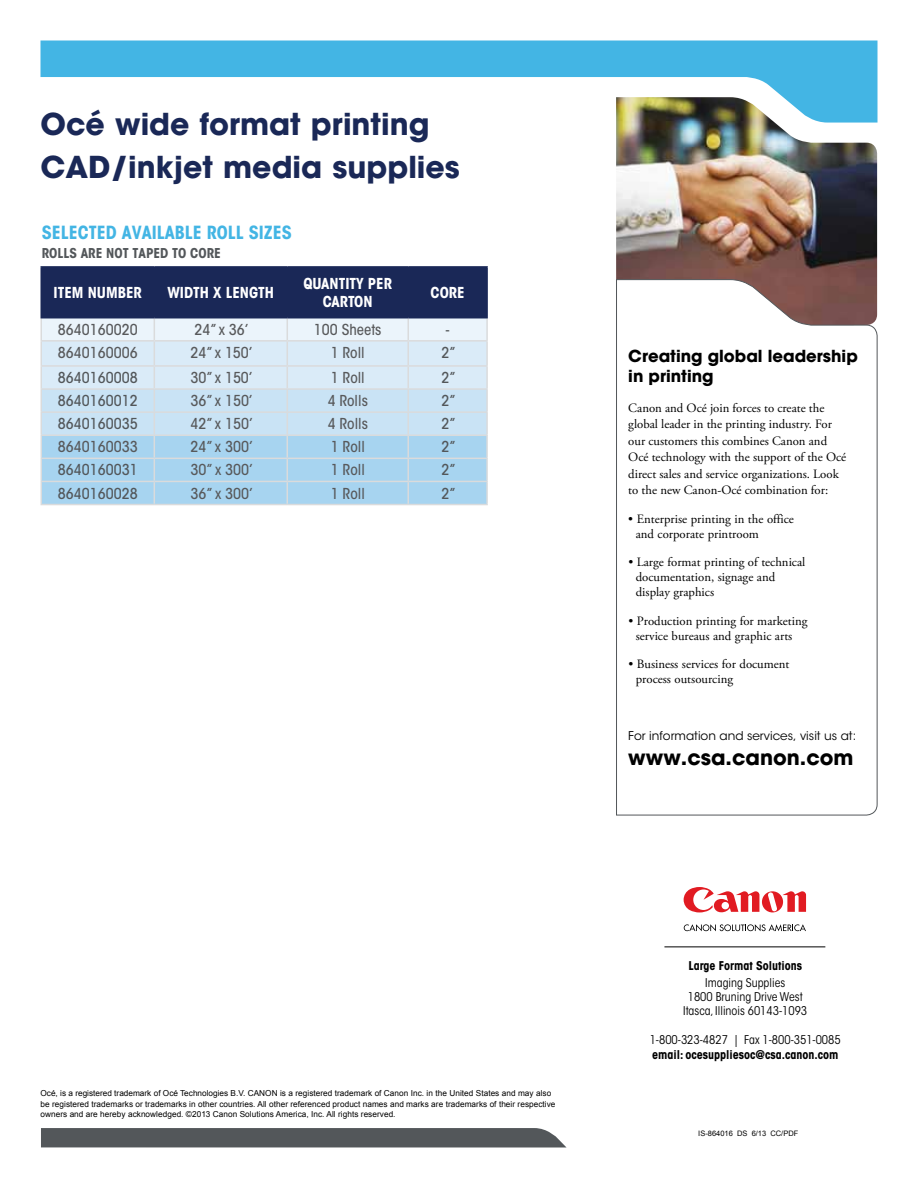
<style>
.page{position:relative;width:918px;height:1188px;background:#fff}
.page>*{position:absolute;margin:0;border:0;box-sizing:border-box;transform-origin:0 0}
.t1{font:700 30px/43.2px "ITC Avant Garde Std";color:#1a2857}
.t2{font:700 20.7px "ITC Avant Garde Std";color:#000}
.t3{font:700 condensed 18px "ITC Avant Garde Std";color:#43b5e4}
.t4{font:700 16.5px/20.2px "ITC Avant Garde Std";color:#000}
.t5{font:500 condensed 15px "ITC Avant Garde Std";color:#58595b}
.t6{font:500 condensed 15px "ITC Avant Garde Std";color:#53575a}
.t7{font:700 condensed 15px "ITC Avant Garde Std";color:#fff}
.t8{font:700 condensed 13.5px "ITC Avant Garde Std";color:#53575a}
.t9{font:12.75px/16.5px "Adobe Garamond Pro";color:#000}
.t10{font:condensed 12px/14.4px "ITC Avant Garde Std";color:#000;text-align:center}
.t11{font:700 condensed 12px "ITC Avant Garde Std";color:#000}
.t12{font:12px "ITC Avant Garde Std";color:#000}
.t13{font:8.25px/10.5px "Arial";letter-spacing:.005em;color:#000}
.t14{font:7.5px "Arial";color:#000}
</style>
<div class="page">
<svg style="left:40px;top:40px;width:838px;height:83px;fill:#43b5e4"></svg>
<img style="left:616px;top:97px;width:261px;height:182px">
<svg style="left:616px;top:279px;width:262px;height:537px"></svg>
<hr style="left:664px;top:947px;width:161px;height:1px;background:#000">
<svg style="left:684px;top:924px;width:122px;height:7px"></svg>
<svg style="left:684px;top:887px;width:122px;height:25px"></svg>
<svg style="left:41px;top:1128px;width:526px;height:20px;background:#5b5f62"></svg>
<hr style="left:40px;top:318px;width:2px;height:22px;background:#dadbdc">
<hr style="left:486px;top:318px;width:2px;height:22px;background:#dadbdc">
<hr style="left:40px;top:340px;width:114px;height:2px;background:#dadbdc">
<hr style="left:40px;top:342px;width:2px;height:23px;background:#dadbdc">
<hr style="left:408px;top:340px;width:80px;height:2px;background:#dadbdc">
<hr style="left:486px;top:342px;width:2px;height:23px;background:#dadbdc">
<hr style="left:40px;top:365px;width:114px;height:2px;background:#dadbdc">
<hr style="left:40px;top:367px;width:2px;height:21px;background:#dadbdc">
<hr style="left:408px;top:365px;width:80px;height:2px;background:#dadbdc">
<hr style="left:486px;top:367px;width:2px;height:21px;background:#dadbdc">
<hr style="left:40px;top:388px;width:114px;height:2px;background:#dadbdc">
<hr style="left:40px;top:390px;width:2px;height:21px;background:#dadbdc">
<hr style="left:408px;top:388px;width:80px;height:2px;background:#dadbdc">
<hr style="left:486px;top:390px;width:2px;height:21px;background:#dadbdc">
<hr style="left:40px;top:411px;width:114px;height:2px;background:#dadbdc">
<hr style="left:40px;top:413px;width:2px;height:21px;background:#dadbdc">
<hr style="left:408px;top:411px;width:80px;height:2px;background:#dadbdc">
<hr style="left:486px;top:413px;width:2px;height:21px;background:#dadbdc">
<hr style="left:40px;top:434px;width:114px;height:2px;background:#dadbdc">
<hr style="left:40px;top:436px;width:2px;height:22px;background:#dadbdc">
<hr style="left:408px;top:434px;width:80px;height:2px;background:#dadbdc">
<hr style="left:486px;top:436px;width:2px;height:22px;background:#dadbdc">
<hr style="left:40px;top:458px;width:114px;height:1px;background:#dadbdc">
<hr style="left:40px;top:459px;width:2px;height:22px;background:#dadbdc">
<hr style="left:408px;top:458px;width:80px;height:1px;background:#dadbdc">
<hr style="left:486px;top:459px;width:2px;height:22px;background:#dadbdc">
<hr style="left:40px;top:481px;width:114px;height:1px;background:#dadbdc">
<hr style="left:40px;top:482px;width:2px;height:22px;background:#dadbdc">
<svg style="left:41px;top:268px;width:446px;height:236px;background:#a2bad2"></svg>
<hr style="left:408px;top:481px;width:80px;height:1px;background:#dadbdc">
<hr style="left:407px;top:482px;width:2px;height:22px;background:#dadbdc">
<hr style="left:486px;top:482px;width:2px;height:22px;background:#dadbdc">
<hr style="left:40px;top:504px;width:114px;height:1px;background:#dadbdc">
<hr style="left:154px;top:504px;width:133px;height:1px;background:#dadbdc">
<hr style="left:287px;top:504px;width:121px;height:1px;background:#dadbdc">
<hr style="left:408px;top:504px;width:80px;height:1px;background:#dadbdc">
<hr style="left:40px;top:266px;width:114px;height:2px;background:#1a2857">
<hr style="left:40px;top:268px;width:2px;height:49px;background:#1a2857">
<hr style="left:154px;top:266px;width:133px;height:2px;background:#1a2857">
<hr style="left:154px;top:268px;width:1px;height:49px;background:#1a2857">
<hr style="left:287px;top:266px;width:121px;height:2px;background:#1a2857">
<hr style="left:287px;top:268px;width:1px;height:49px;background:#1a2857">
<hr style="left:408px;top:266px;width:80px;height:2px;background:#1a2857">
<hr style="left:407px;top:268px;width:2px;height:49px;background:#1a2857">
<hr style="left:486px;top:268px;width:2px;height:49px;background:#1a2857">
<hr style="left:40px;top:317px;width:114px;height:1px;background:#1a2857">
<hr style="left:154px;top:317px;width:133px;height:1px;background:#1a2857">
<hr style="left:287px;top:317px;width:121px;height:1px;background:#1a2857">
<hr style="left:408px;top:317px;width:80px;height:1px;background:#1a2857">
<h1 class="t1" style="left:40px;top:102px;width:421px">Océ wide format printing<br>CAD/inkjet media supplies</h1>
<h3 class="t3" style="left:42px;top:221px;width:252px">selected available roll sizes</h3>
<p class="t8" style="left:42px;top:245px;width:181px">Rolls are not taped to core</p>
<p class="t7" style="left:54px;top:283px;width:9px">ITEM</p>
<p class="t7" style="left:88px;top:283px;width:11px">NUM</p>
<p class="t7" style="left:118px;top:283px;width:17px">BER</p>
<p class="t7" style="left:167px;top:283px;width:21px">WIDTH</p>
<p class="t7" style="left:213px;top:283px;width:22px">X LENGTH</p>
<p class="t7" style="left:303px;top:274px;width:34px">QUANTITY</p>
<p class="t7" style="left:368px;top:274px;width:17px">PER</p>
<p class="t7" style="left:323px;top:292px;width:26px">CARTON</p>
<p class="t7" style="left:431px;top:283px;width:10px">CORE</p>
<p class="t5" style="left:58px;top:320px;width:81px">8640160020</p>
<p class="t5" style="left:194px;top:320px;width:56px">24” x 36’</p>
<p class="t5" style="left:314px;top:320px;width:69px">100 Sheets</p>
<p class="t6" style="left:446px;top:320px;width:6px">-</p>
<p class="t5" style="left:58px;top:343px;width:81px">8640160006</p>
<p class="t5" style="left:191px;top:343px;width:64px">24” x 150’</p>
<p class="t5" style="left:331px;top:343px;width:36px">1 Roll</p>
<p class="t6" style="left:441px;top:343px;width:16px">2”</p>
<p class="t6" style="left:58px;top:368px;width:81px">8640160008</p>
<p class="t5" style="left:191px;top:368px;width:64px">30” x 150’</p>
<p class="t5" style="left:331px;top:368px;width:36px">1 Roll</p>
<p class="t6" style="left:441px;top:368px;width:16px">2”</p>
<p class="t6" style="left:58px;top:391px;width:81px">8640160012</p>
<p class="t5" style="left:191px;top:391px;width:64px">36” x 150’</p>
<p class="t5" style="left:328px;top:391px;width:42px">4 Rolls</p>
<p class="t6" style="left:441px;top:391px;width:16px">2”</p>
<p class="t6" style="left:58px;top:415px;width:81px">8640160035</p>
<p class="t5" style="left:191px;top:415px;width:64px">42” x 150’</p>
<p class="t5" style="left:328px;top:415px;width:42px">4 Rolls</p>
<p class="t6" style="left:441px;top:415px;width:16px">2”</p>
<p class="t5" style="left:58px;top:438px;width:81px">8640160033</p>
<p class="t5" style="left:191px;top:438px;width:64px">24” x 300’</p>
<p class="t5" style="left:331px;top:438px;width:36px">1 Roll</p>
<p class="t6" style="left:441px;top:438px;width:16px">2”</p>
<p class="t6" style="left:58px;top:461px;width:81px">8640160031</p>
<p class="t5" style="left:191px;top:461px;width:64px">30” x 300’</p>
<p class="t5" style="left:331px;top:461px;width:36px">1 Roll</p>
<p class="t6" style="left:441px;top:461px;width:16px">2”</p>
<p class="t6" style="left:58px;top:484px;width:81px">8640160028</p>
<p class="t5" style="left:191px;top:484px;width:64px">36” x 300’</p>
<p class="t5" style="left:331px;top:484px;width:36px">1 Roll</p>
<p class="t6" style="left:441px;top:484px;width:16px">2”</p>
<p class="t4" style="left:628px;top:345px;width:231px">Creating global leadership in printing</p>
<p class="t9" style="left:628px;top:400px;width:220px">Canon and Océ join forces to create the global leader in the printing industry. For our customers this combines Canon and Océ technology with the support of the Océ direct sales and service organizations. Look to the new Canon-Océ combination for:</p>
<p class="t9" style="left:636px;top:512px;width:160px;line-height:15px;text-indent:-7px">• Enterprise printing in the office and corporate printroom</p>
<p class="t9" style="left:636px;top:555px;width:171px;line-height:15px;text-indent:-7px">• Large format printing of technical documentation, signage and display graphics</p>
<p class="t9" style="left:636px;top:614px;width:173px;line-height:15px;text-indent:-7px">• Production printing for marketing service bureaus and graphic arts</p>
<p class="t9" style="left:636px;top:657px;width:155px;line-height:15px;text-indent:-7px">• Business services for document process outsourcing</p>
<p class="t12" style="left:628px;top:729px;width:229px">For information and services, visit us at:</p>
<h2 class="t2" style="left:628px;top:744px;width:227px">www.csa.canon.com</h2>
<p class="t13" style="left:40px;top:1088px;width:517px">Océ, is a registered trademark of Océ Technologies B.V. CANON is a registered trademark of Canon Inc. in the United States and may also be registered trademarks or trademarks in other countries. All other referenced product names and marks are trademarks of their respective owners and are hereby acknowledged. ©2013 Canon Solutions America, Inc. All rights reserved.</p>
<p class="t11" style="left:688px;top:958px;width:115px">Large Format Solutions</p>
<p class="t10" style="left:683px;top:975px;width:125px">Imaging Supplies<br>1800 Bruning Drive West<br>Itasca, Illinois 60143-1093</p>
<p class="t10" style="left:650px;top:1033px;width:193px">1-800-323-4827 | Fax 1-800-351-0085</p>
<p class="t11" style="left:652px;top:1047px;width:188px">email: ocesuppliesoc@csa.canon.com</p>
<p class="t14" style="left:698px;top:1129px;width:102px">IS-864016 DS 6/13 CC/PDF</p>
</div>
